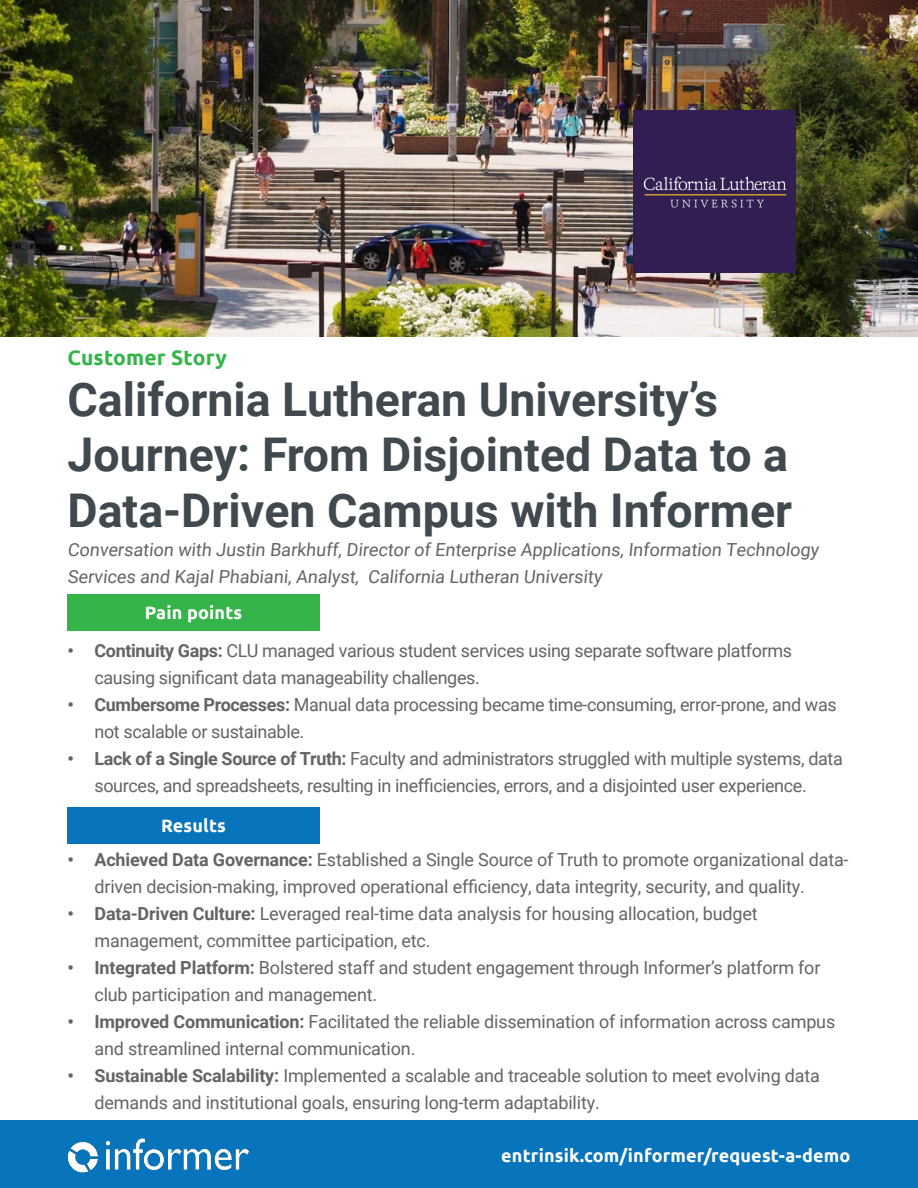
<style>
.page{position:relative;width:918px;height:1188px;background:#fff}
.page>*{position:absolute;margin:0;border:0;box-sizing:border-box;transform-origin:0 0}
.t1{font:700 46.5px/55.8px "Roboto";color:#40494d}
.t2{font:700 21px "Ubuntu";letter-spacing:.01em;color:#35b44a}
.t3{font:18px/27px "Roboto";letter-spacing:-.01em;color:#636466}
.t4{font:700 18px "Ubuntu";letter-spacing:.01em;color:#fff}
.s1{font-weight:700}
</style>
<div class="page">
<img style="left:0;top:0;width:918px;height:337px">
<div style="left:633px;top:111px;width:163px;height:161px;background:#331e54"></div>
<div style="left:68px;top:594px;width:252px;height:37px;background:#35b44a"></div>
<div style="left:68px;top:807px;width:252px;height:37px;background:#0774bb"></div>
<div style="left:0;top:1120px;width:918px;height:68px;background:#0774bb"></div>
<img style="left:67px;top:1138px;width:183px;height:35px">
<p class="t2" style="left:68px;top:345px;width:161px">Customer Story</p>
<h1 class="t1" style="left:68px;top:369px;width:726px">California Lutheran University’s<br>Journey: From Disjointed Data to a<br>Data-Driven Campus with Informer</h1>
<p class="t3" style="left:68px;top:536px;width:755px">Conversation with Justin Barkhuff, Director of Enterprise Applications, Information Technology<br>Services and Kajal Phabiani, Analyst, California Lutheran University</p>
<p class="t4" style="left:145px;top:602px;width:99px">Pain points</p>
<p class="t3" style="left:94px;top:637px;width:699px;text-indent:-27px"><span class="s1">• Continuity Gaps:</span> CLU managed various student services using separate software platforms causing significant data manageability challenges.</p>
<p class="t3" style="left:94px;top:691px;width:744px;text-indent:-27px"><span class="s1">• Cumbersome Processes:</span> Manual data processing became time-consuming, error-prone, and was not scalable or sustainable.</p>
<p class="t3" style="left:68px;top:745px;width:777px;text-align:center"><span class="s1">• Lack of a Single Source of Truth:</span> Faculty and administrators struggled with multiple systems, data sources, and spreadsheets, resulting in inefficiencies, errors, and a disjointed user experience.</p>
<p class="t4" style="left:161px;top:815px;width:66px">Results</p>
<p class="t3" style="left:94px;top:845px;width:756px;text-indent:-27px"><span class="s1">• Achieved Data Governance:</span> Established a Single Source of Truth to promote organizational data&shy;driven decision-making, improved operational efficiency, data integrity, security, and quality.</p>
<p class="t3" style="left:94px;top:899px;width:665px;text-indent:-27px"><span class="s1">• Data-Driven Culture:</span> Leveraged real-time data analysis for housing allocation, budget management, committee participation, etc.</p>
<p class="t3" style="left:94px;top:953px;width:727px;text-indent:-27px"><span class="s1">• Integrated Platform:</span> Bolstered staff and student engagement through Informer’s platform for club participation and management.</p>
<p class="t3" style="left:94px;top:1007px;width:742px;text-indent:-27px"><span class="s1">• Improved Communication:</span> Facilitated the reliable dissemination of information across campus and streamlined internal communication.</p>
<p class="t3" style="left:94px;top:1061px;width:727px;text-indent:-27px"><span class="s1">• Sustainable Scalability:</span> Implemented a scalable and traceable solution to meet evolving data demands and institutional goals, ensuring long-term adaptability.</p>
<p class="t4" style="left:501px;top:1144px;width:351px">entrinsik.com/informer/request-a-demo</p>
</div>
